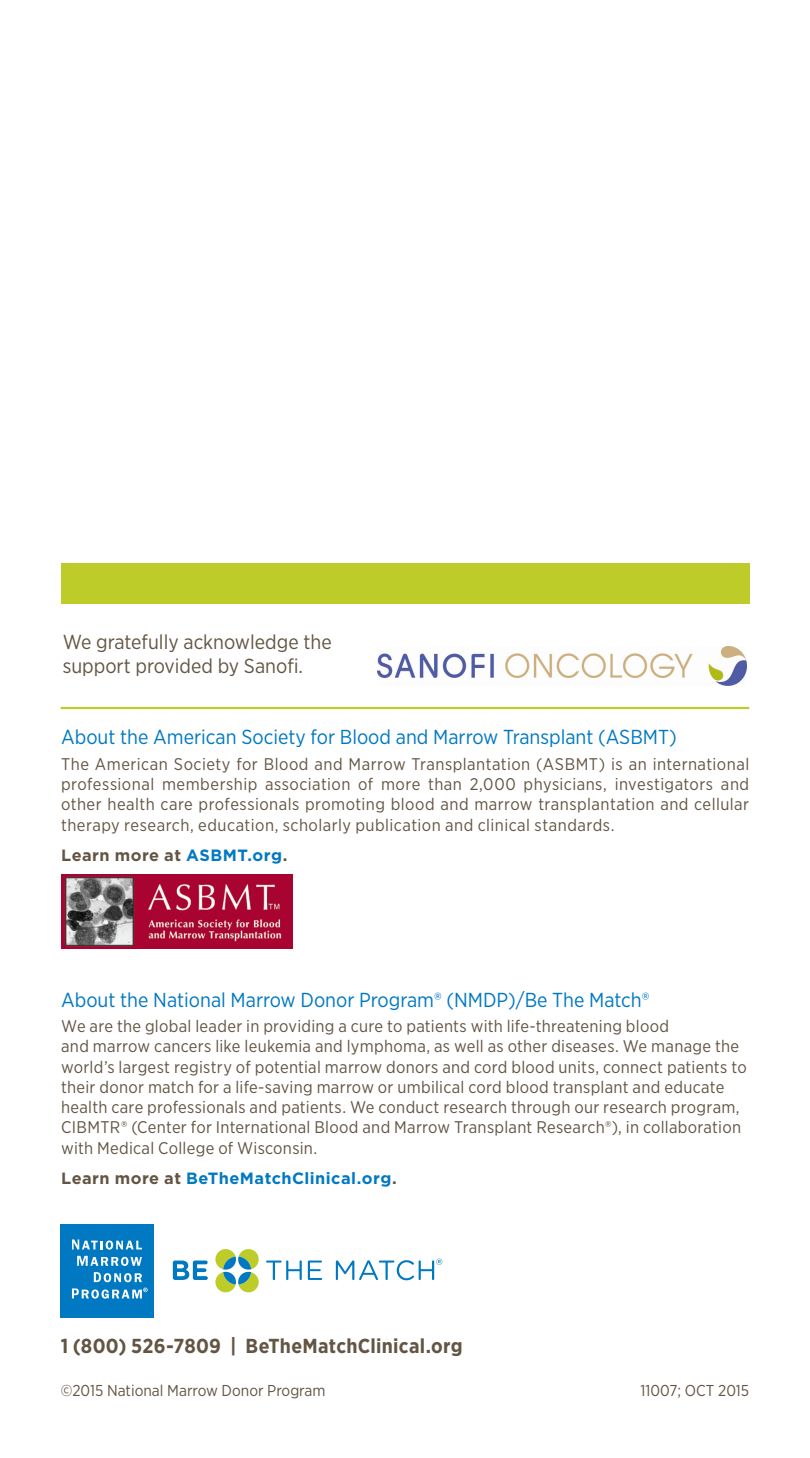
<style>
.page{position:relative;width:810px;height:1458px;background:#fff}
.page>*{position:absolute;margin:0;border:0;box-sizing:border-box;transform-origin:0 0}
._3_Section_Intro{font:20.25px "Gotham Narrow";color:#0079c2}
.t1{font:20.25px/24.3px "Gotham Narrow";color:#635544}
.t2{font:700 20.25px "Gotham Narrow";letter-spacing:.015em;color:#635544}
.Notes__back_panel{font:16.88px/20.2px "Gotham Narrow";letter-spacing:.015em;color:#635544;text-align:justify}
.Notes__back_panel-2{font:700 16.2px "Gotham";letter-spacing:.025em;color:#0079c2}
.Notes__back_panel-3{font:700 16.2px "Gotham";letter-spacing:.03em;color:#635544}
.t3{font:15.75px "Gotham Narrow";color:#635544}
.s1{color:#0079c2}
.s2{color:#635544}
</style>
<div class="page">
<svg style="left:173px;top:1261px;width:35px;height:19px"></svg>
<svg style="left:266px;top:1260px;width:36px;height:20px"></svg>
<svg style="left:308px;top:1261px;width:14px;height:19px"></svg>
<svg style="left:215px;top:1249px;width:44px;height:43px"></svg>
<svg style="left:336px;top:1259px;width:106px;height:21px"></svg>
<div style="left:61px;top:1224px;width:93px;height:93px;background:#0079c2"></div>
<svg style="left:72px;top:1239px;width:70px;height:11px"></svg>
<svg style="left:77px;top:1256px;width:65px;height:10px"></svg>
<svg style="left:94px;top:1272px;width:48px;height:10px"></svg>
<svg style="left:72px;top:1288px;width:76px;height:11px"></svg>
<hr style="left:61px;top:707px;width:688px;height:2px;background:#becc2a">
<img style="left:61px;top:874px;width:231px;height:74px">
<img style="left:377px;top:647px;width:370px;height:38px">
<div style="left:61px;top:563px;width:688px;height:41px;background:#becc2a"></div>
<p class="t1" style="left:63px;top:629px;width:271px">We gratefully acknowledge the support provided by Sanofi.</p>
<p class="_3_Section_Intro" style="left:61px;top:725px;width:617px">About the American Society for Blood and Marrow Transplant (ASBMT)</p>
<p class="Notes__back_panel" style="left:61px;top:753px;width:690px">The American Society for Blood and Marrow Transplantation (ASBMT) is an international professional membership association of more than 2,000 physicians, investigators and other health care professionals promoting blood and marrow transplantation and cellular therapy research, education, scholarly publication and clinical standards.</p>
<p class="Notes__back_panel-3" style="left:61px;top:846px;width:228px">Learn more at <span class="s1">ASBMT.org</span>.</p>
<p class="_3_Section_Intro" style="left:61px;top:987px;width:590px">About the National Marrow Donor Program® (NMDP)/Be The Match®</p>
<p class="Notes__back_panel" style="left:61px;top:1016px;width:687px;text-align:left">We are the global leader in providing a cure to patients with life-threatening blood<br>and marrow cancers like leukemia and lymphoma, as well as other diseases. We manage the world’s largest registry of potential marrow donors and cord blood units, connect patients to their donor match for a life-saving marrow or umbilical cord blood transplant and educate health care professionals and patients. We conduct research through our research program, CIBMTR® (Center for International Blood and Marrow Transplant Research®), in collaboration with Medical College of Wisconsin.</p>
<p class="Notes__back_panel-2" style="left:61px;top:1169px;width:337px"><span class="s2">Learn more at</span> BeTheMatchClinical.org<span class="s2">.</span></p>
<p class="t2" style="left:61px;top:1333px;width:404px">1 (800) 526-7809 | BeTheMatchClinical.org</p>
<p class="t3" style="left:61px;top:1381px;width:266px">©2015 National Marrow Donor Program</p>
<p class="t3" style="left:641px;top:1381px;width:110px">11007; OCT 2015</p>
</div>
